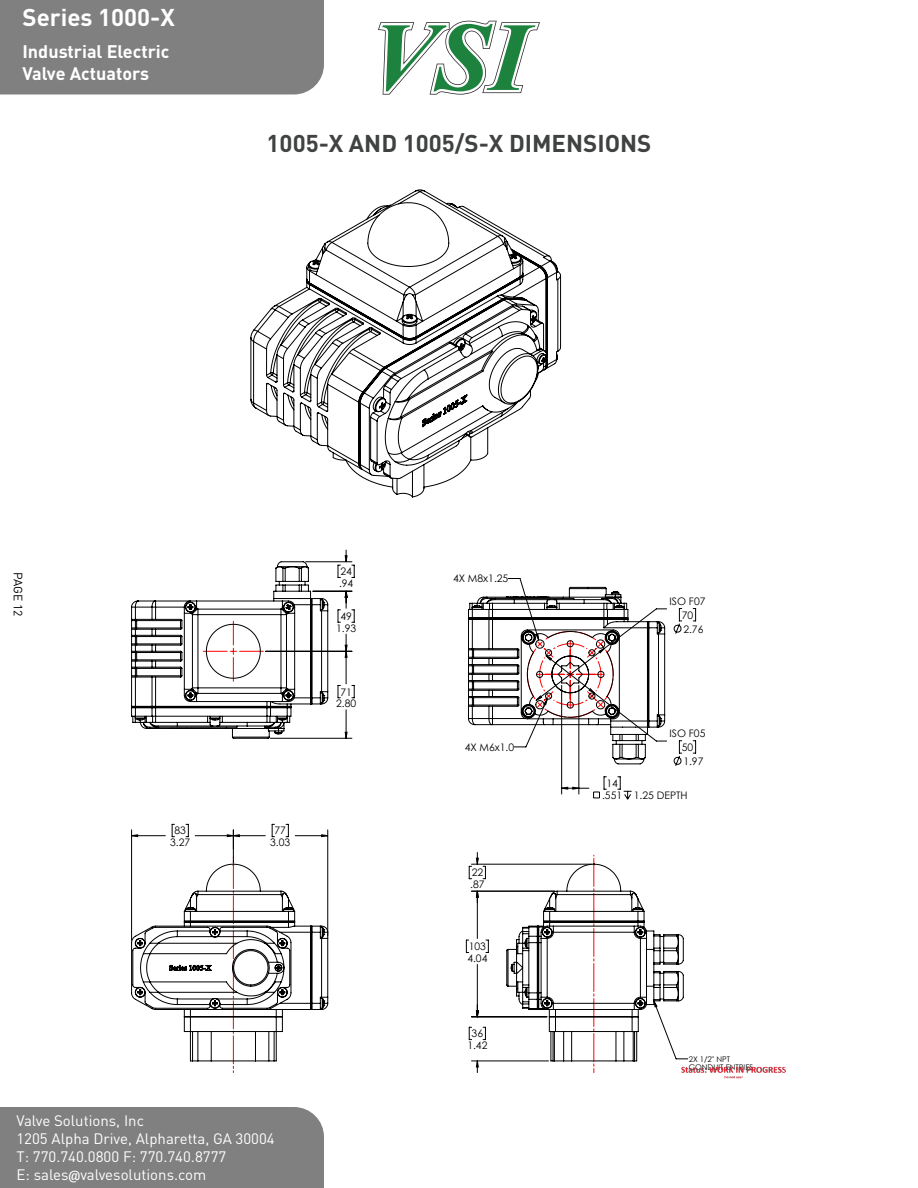
<style>
.page{position:relative;width:918px;height:1188px;background:#fff}
.page>*{position:absolute;margin:0;border:0;box-sizing:border-box;transform-origin:0 0}
.t1{font:700 24px "SPSU Sans";color:#404241}
.t2{font:700 24px "SPSU Sans";color:#fff}
.t3{font:700 18px/21.6px "SPSU Sans";color:#fff}
.t4{font:15px/18px "SPSU Sans";color:#fff}
.t5{font:12px "SPSU Sans";letter-spacing:-.005em;color:#000}
.t6{font:10.35px/12px "Century Gothic";color:#000}
.t7{font:7.8px/7.6px "Century Gothic";color:#000}
</style>
<div class="page">
<div style="left:0;top:0;width:324px;height:94px;background:#808080"></div>
<div style="left:0;top:1107px;width:324px;height:81px;background:#808080"></div>
<svg style="left:378px;top:21px;width:162px;height:73px"></svg>
<svg style="left:131px;top:824px;width:557px;height:249px"></svg>
<svg style="left:131px;top:561px;width:534px;height:203px"></svg>
<svg style="left:250px;top:189px;width:311px;height:309px"></svg>
<img style="left:678px;top:1065px;width:108px;height:14px">
<h1 class="t2" style="left:22px;top:1px;width:154px">Series 1000-X</h1>
<p class="t3" style="left:22px;top:40px;width:149px">Industrial Electric<br>Valve Actuators</p>
<p class="t1" style="left:267px;top:128px;width:386px">1005-X AND 1005/S-X DIMENSIONS</p>
<p class="t5" style="left:26px;top:572px;width:46px;rotate:90deg">PAGE 12</p>
<p class="t6" style="left:170px;top:825px;width:22px;text-align:center">83<br>3.27</p>
<p class="t6" style="left:270px;top:825px;width:22px;text-align:center">77<br>3.03</p>
<p class="t6" style="left:339px;top:565px;width:16px">24 .94</p>
<p class="t6" style="left:453px;top:573px;width:57px">4X M8x1.25</p>
<p class="t6" style="left:336px;top:610px;width:22px;text-align:center">49<br>1.93</p>
<p class="t6" style="left:336px;top:686px;width:22px;text-align:center">71<br>2.80</p>
<p class="t6" style="left:465px;top:741px;width:51px">4X M6x1.0</p>
<p class="t6" style="left:470px;top:866px;width:16px">22 .87</p>
<p class="t6" style="left:467px;top:940px;width:22px">103<br>4.04</p>
<p class="t6" style="left:467px;top:1027px;width:22px;text-align:center">36<br>1.42</p>
<p class="t6" style="left:682px;top:594px;width:25px;line-height:14px;text-indent:-12px">ISO F07<br>70<br>2.76</p>
<p class="t6" style="left:682px;top:726px;width:25px;line-height:14px;text-indent:-12px">ISO F05<br>50<br>1.97</p>
<p class="t6" style="left:602px;top:777px;width:87px;text-indent:4px">14<br>.551 1.25 DEPTH</p>
<p class="t7" style="left:689px;top:1055px;width:66px">2X 1/2" NPT<br>CONDUIT ENTRIES</p>
<p class="t4" style="left:16px;top:1112px;width:260px">Valve Solutions, Inc<br>1205 Alpha Drive, Alpharetta, GA 30004<br>T: 770.740.0800 F: 770.740.8777<br>E: sales@valvesolutions.com</p>
</div>
